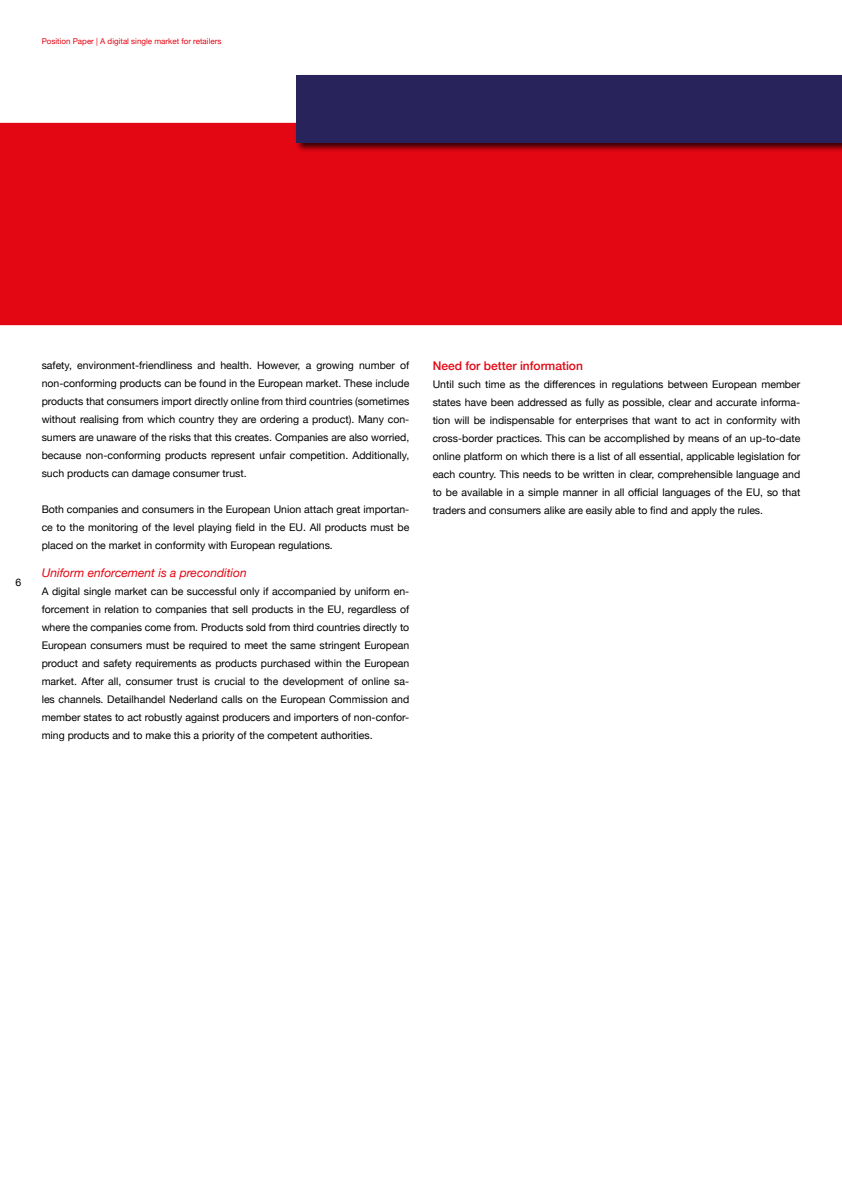
<style>
.page{position:relative;width:842px;height:1191px;background:#fff}
.page>*{position:absolute;margin:0;border:0;box-sizing:border-box;transform-origin:0 0}
.t1{font:italic 12px "Helvetica Neue";color:#e30613}
.t2{font:500 12px "Helvetica Neue";color:#e30613}
.t3{font:10.5px/18px "Helvetica Neue";color:#000;text-align:justify}
.t4{font:8px "Helvetica Neue";color:#e30613}
</style>
<div class="page">
<div style="left:0;top:123px;width:842px;height:202px;background:#e30613"></div>
<div style="left:295px;top:74px;width:547px;height:78px;background:#000;opacity:.75"></div>
<div style="left:297px;top:75px;width:545px;height:68px;background:#29235c"></div>
<p class="t4" style="left:42px;top:35px;width:181px">Position Paper | A digital single market for retailers</p>
<p class="t3" style="left:16px;top:573px;width:7px">6</p>
<p class="t3" style="left:42px;top:356px;width:369px">safety, environment-friendliness and health. However, a growing number of non-conforming products can be found in the European market. These include products that consumers import directly online from third countries (sometimes without realising from which country they are ordering a product). Many con&shy;sumers are unaware of the risks that this creates. Companies are also worried, because non-conforming products represent unfair competition. Additionally, such products can damage consumer trust.</p>
<p class="t3" style="left:42px;top:500px;width:369px">Both companies and consumers in the European Union attach great importan&shy;ce to the monitoring of the level playing field in the EU. All products must be placed on the market in conformity with European regulations.</p>
<p class="t1" style="left:42px;top:564px;width:207px">Uniform enforcement is a precondition</p>
<p class="t3" style="left:42px;top:582px;width:369px">A digital single market can be successful only if accompanied by uniform en&shy;forcement in relation to companies that sell products in the EU, regardless of where the companies come from. Products sold from third countries directly to European consumers must be required to meet the same stringent European product and safety requirements as products purchased within the European market. After all, consumer trust is crucial to the development of online sa&shy;les channels. Detailhandel Nederland calls on the European Commission and member states to act robustly against producers and importers of non-confor&shy;ming products and to make this a priority of the competent authorities.</p>
<p class="t2" style="left:433px;top:356px;width:152px">Need for better information</p>
<p class="t3" style="left:433px;top:376px;width:369px">Until such time as the differences in regulations between European member states have been addressed as fully as possible, clear and accurate informa&shy;tion will be indispensable for enterprises that want to act in conformity with cross-border practices. This can be accomplished by means of an up-to-date online platform on which there is a list of all essential, applicable legislation for each country. This needs to be written in clear, comprehensible language and to be available in a simple manner in all official languages of the EU, so that traders and consumers alike are easily able to find and apply the rules.</p>
</div>
